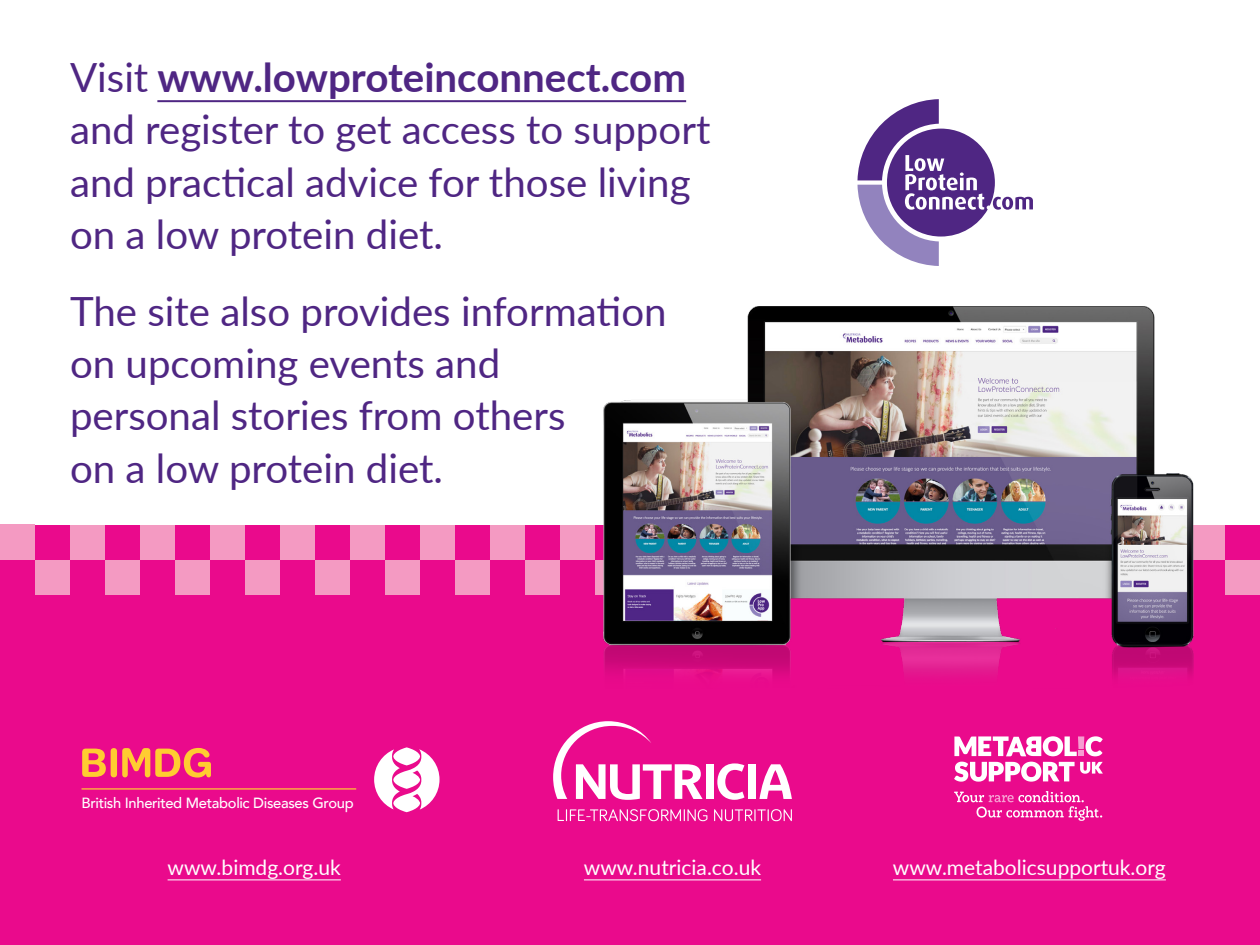
<style>
.page{position:relative;width:1260px;height:945px;background:#fff}
.page>*{position:absolute;margin:0;border:0;box-sizing:border-box;transform-origin:0 0}
.t1{font:40.25px/52.3px "Lato";color:#4f2683}
.t2{font:21px "Lato";color:#fff}
.t3{font:500 14.7px "Avenir";letter-spacing:-.025em;color:#fff}
.s1{font-weight:700}
</style>
<div class="page">
<div style="left:0;top:525px;width:1260px;height:420px;background:#ea0a8c"></div>
<div style="left:1225px;top:560px;width:35px;height:35px;background:#f49ac2"></div>
<div style="left:35px;top:560px;width:35px;height:35px;background:#f49ac2"></div>
<div style="left:105px;top:560px;width:35px;height:35px;background:#f49ac2"></div>
<div style="left:70px;top:525px;width:35px;height:35px;background:#f49ac2"></div>
<div style="left:175px;top:560px;width:35px;height:35px;background:#f49ac2"></div>
<div style="left:140px;top:525px;width:35px;height:35px;background:#f49ac2"></div>
<div style="left:245px;top:560px;width:35px;height:35px;background:#f49ac2"></div>
<div style="left:210px;top:525px;width:35px;height:35px;background:#f49ac2"></div>
<div style="left:315px;top:560px;width:35px;height:35px;background:#f49ac2"></div>
<div style="left:280px;top:525px;width:35px;height:35px;background:#f49ac2"></div>
<div style="left:385px;top:560px;width:35px;height:35px;background:#f49ac2"></div>
<div style="left:350px;top:525px;width:35px;height:35px;background:#f49ac2"></div>
<div style="left:455px;top:560px;width:35px;height:35px;background:#f49ac2"></div>
<div style="left:420px;top:525px;width:35px;height:35px;background:#f49ac2"></div>
<div style="left:525px;top:560px;width:35px;height:35px;background:#f49ac2"></div>
<div style="left:490px;top:525px;width:35px;height:35px;background:#f49ac2"></div>
<div style="left:560px;top:525px;width:35px;height:35px;background:#f49ac2"></div>
<div style="left:1190px;top:525px;width:35px;height:35px;background:#f49ac2"></div>
<div style="left:0;top:525px;width:35px;height:35px;background:#f49ac2"></div>
<svg style="left:858px;top:99px;width:175px;height:167px"></svg>
<hr style="left:157px;top:100px;width:529px;height:2px;background:#4f2683">
<img style="left:595px;top:306px;width:599px;height:372px">
<svg style="left:954px;top:736px;width:149px;height:20px"></svg>
<svg style="left:954px;top:762px;width:149px;height:20px"></svg>
<svg style="left:954px;top:791px;width:148px;height:30px"></svg>
<hr style="left:168px;top:879px;width:173px;height:1px;background:#fff">
<hr style="left:584px;top:879px;width:177px;height:1px;background:#fff">
<hr style="left:893px;top:879px;width:273px;height:1px;background:#fff">
<svg style="left:558px;top:809px;width:149px;height:12px"></svg>
<svg style="left:714px;top:809px;width:78px;height:12px"></svg>
<div style="left:748px;top:764px;width:8px;height:35px;background:#fff"></div>
<svg style="left:759px;top:764px;width:33px;height:35px"></svg>
<svg style="left:717px;top:763px;width:27px;height:37px"></svg>
<div style="left:706px;top:764px;width:7px;height:35px;background:#fff"></div>
<svg style="left:553px;top:721px;width:150px;height:79px"></svg>
<svg style="left:374px;top:747px;width:66px;height:65px"></svg>
<svg style="left:82px;top:749px;width:24px;height:28px"></svg>
<div style="left:111px;top:748px;width:6px;height:29px;background:#ffcc31;border-radius:3px"></div>
<svg style="left:122px;top:748px;width:89px;height:30px"></svg>
<hr style="left:82px;top:788px;width:274px;height:2px;background:#ffcc31">
<p class="t1" style="left:70px;top:49px;width:642px">Visit <span class="s1">www.lowproteinconnect.com </span>and register to get access to support and practical advice for those living on a low protein diet.</p>
<p class="t1" style="left:70px;top:283px;width:598px">The site also provides information on upcoming events and<br>personal stories from others<br>on a low protein diet.</p>
<p class="t3" style="left:82px;top:791px;width:274px">British Inherited Metabolic Diseases Group</p>
<p class="t2" style="left:168px;top:852px;width:175px">www.bimdg.org.uk</p>
<p class="t2" style="left:584px;top:852px;width:179px">www.nutricia.co.uk</p>
<p class="t2" style="left:893px;top:852px;width:274px">www.metabolicsupportuk.org</p>
</div>
